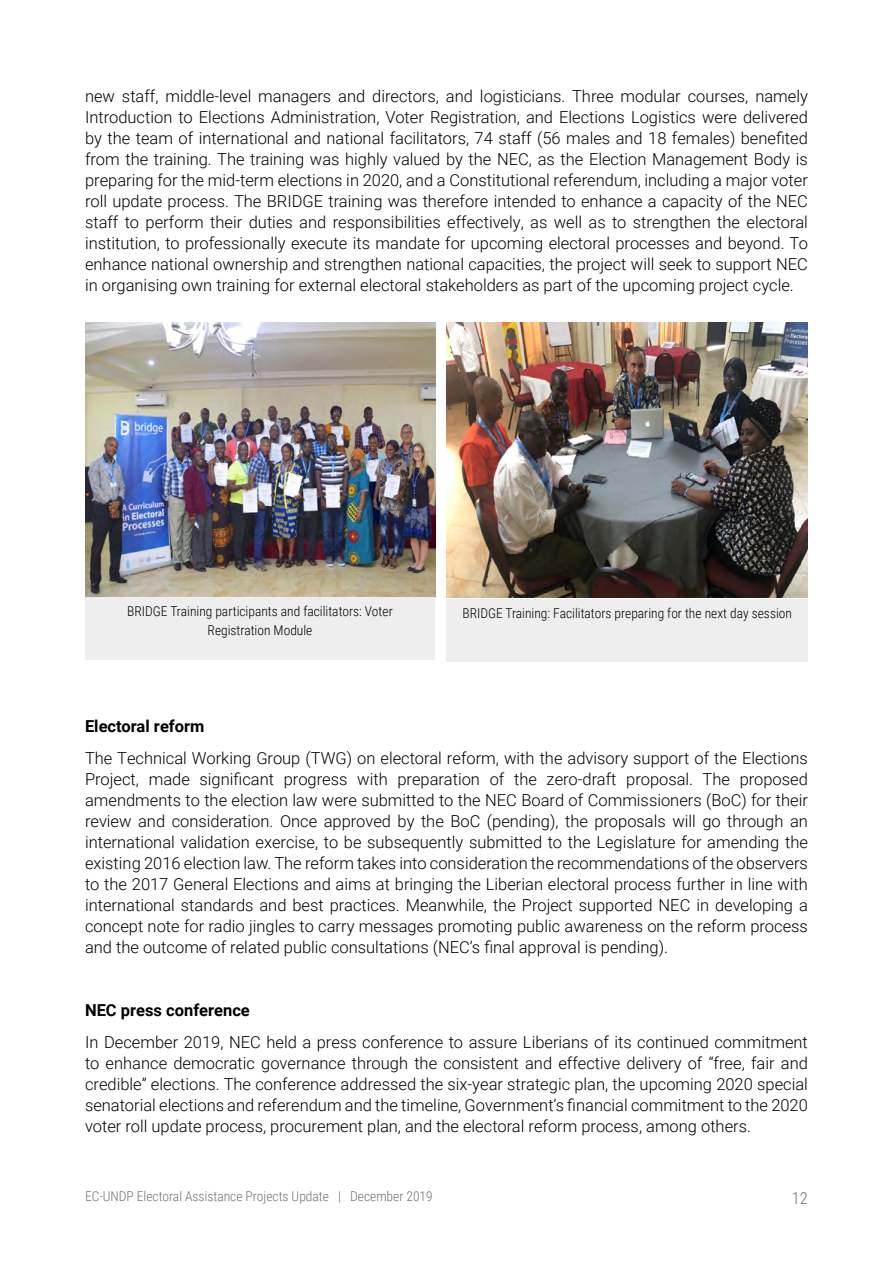
<style>
.page{position:relative;width:893px;height:1263px;background:#fff}
.page>*{position:absolute;margin:0;border:0;box-sizing:border-box;transform-origin:0 0}
.t1{font:300 16.5px/21px "Roboto";color:#000;text-align:justify}
.t2{font:700 16.5px "Roboto";color:#000}
.t3{font:300 16.5px "Roboto Condensed";color:#6f7174}
.t4{font:300 13.5px/19.5px "Roboto Condensed";color:#000;text-align:center}
.t5{font:300 13.5px "Roboto Condensed";color:#6f7174}
</style>
<div class="page">
<img style="left:85px;top:322px;width:350px;height:275px">
<img style="left:446px;top:322px;width:362px;height:275px">
<div style="left:85px;top:597px;width:350px;height:63px;background:#eee"></div>
<div style="left:446px;top:599px;width:362px;height:63px;background:#eee"></div>
<p class="t1" style="left:85px;top:85px;width:724px">new staff, middle-level managers and directors, and logisticians. Three modular courses, namely Introduction to Elections Administration, Voter Registration, and Elections Logistics were delivered by the team of international and national facilitators, 74 staff (56 males and 18 females) benefited from the training. The training was highly valued by the NEC, as the Election Management Body is preparing for the mid-term elections in 2020, and a Constitutional referendum, including a major voter roll update process. The BRIDGE training was therefore intended to enhance a capacity of the NEC staff to perform their duties and responsibilities effectively, as well as to strengthen the electoral institution, to professionally execute its mandate for upcoming electoral processes and beyond. To enhance national ownership and strengthen national capacities, the project will seek to support NEC in organising own training for external electoral stakeholders as part of the upcoming project cycle.</p>
<p class="t4" style="left:127px;top:601px;width:267px">BRIDGE Training participants and facilitators: Voter<br>Registration Module</p>
<p class="t4" style="left:462px;top:603px;width:331px">BRIDGE Training: Facilitators preparing for the next day session</p>
<p class="t2" style="left:85px;top:715px;width:121px">Electoral reform</p>
<p class="t1" style="left:85px;top:747px;width:724px">The Technical Working Group (TWG) on electoral reform, with the advisory support of the Elections Project, made significant progress with preparation of the zero-draft proposal. The proposed amendments to the election law were submitted to the NEC Board of Commissioners (BoC) for their review and consideration. Once approved by the BoC (pending), the proposals will go through an international validation exercise, to be subsequently submitted to the Legislature for amending the existing 2016 election law. The reform takes into consideration the recommendations of the observers to the 2017 General Elections and aims at bringing the Liberian electoral process further in line with international standards and best practices. Meanwhile, the Project supported NEC in developing a concept note for radio jingles to carry messages promoting public awareness on the reform process and the outcome of related public consultations (NEC’s final approval is pending).</p>
<p class="t2" style="left:85px;top:998px;width:166px">NEC press conference</p>
<p class="t1" style="left:85px;top:1030px;width:724px">In December 2019, NEC held a press conference to assure Liberians of its continued commitment to enhance democratic governance through the consistent and effective delivery of “free, fair and credible” elections. The conference addressed the six-year strategic plan, the upcoming 2020 special senatorial elections and referendum and the timeline, Government’s financial commitment to the 2020 voter roll update process, procurement plan, and the electoral reform process, among others.</p>
<p class="t5" style="left:85px;top:1186px;width:349px">EC-UNDP Electoral Assistance Projects Update | December 2019</p>
<p class="t3" style="left:792px;top:1186px;width:18px">12</p>
</div>
